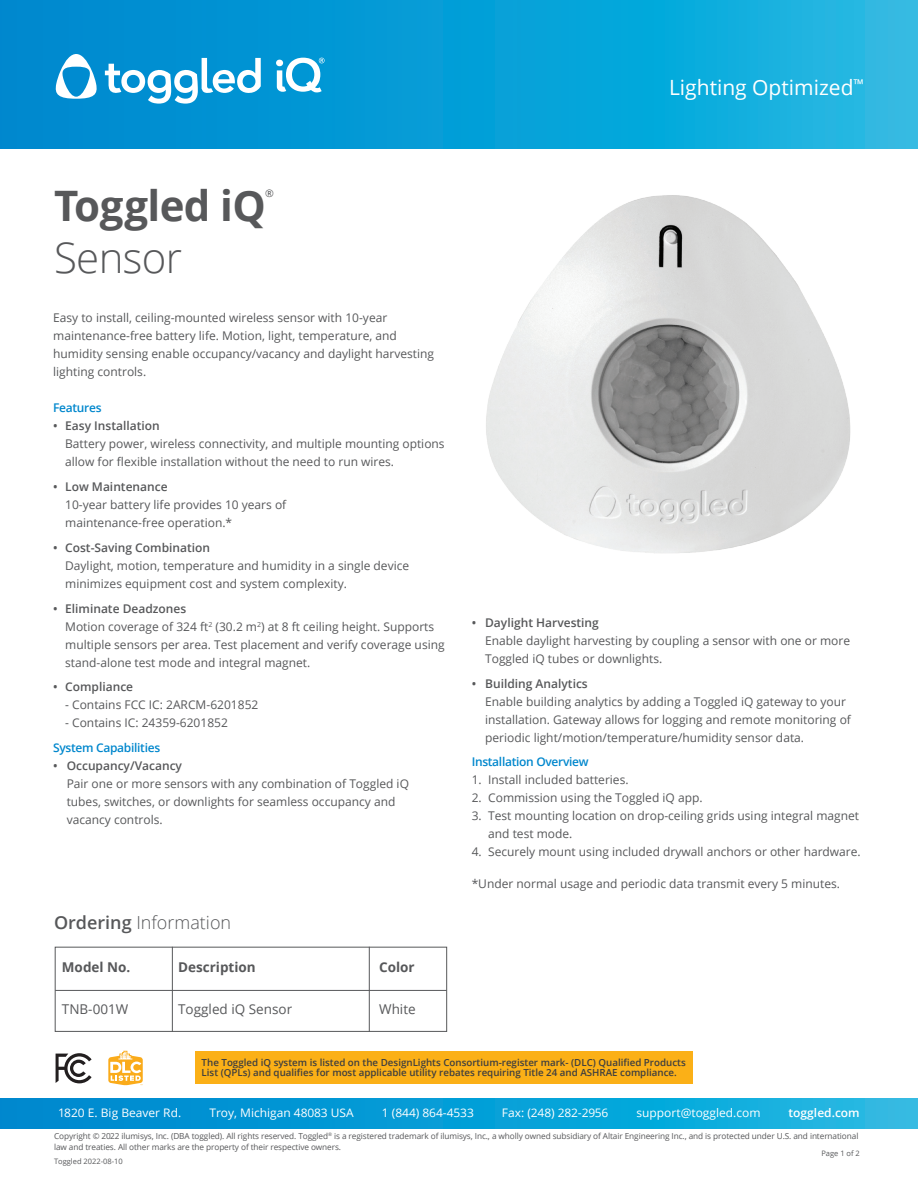
<style>
.page{position:relative;width:918px;height:1188px;background:#fff}
.page>*{position:absolute;margin:0;border:0;box-sizing:border-box;transform-origin:0 0}
.heading_1{font:700 42px "Open Sans";letter-spacing:-.015em;color:#57585a}
.heading_1-2{font:300 42px "Open Sans";letter-spacing:-.015em;color:#57585a}
.t1{font:21px "Open Sans";color:#fff}
.Specifications_headi{font:300 18px "Open Sans";color:#57585a}
.t2{font:13.5px "Open Sans";color:#57585a}
.t3{font:700 13.5px "Open Sans";color:#57585a}
.t4{font:12px/18px "Open Sans";color:#57585a}
.t5{font:600 12px "Open Sans";letter-spacing:-.025em;color:#0087cd}
.t6{font:600 12px "Open Sans";color:#57585a}
.t7{font:11.7px "Open Sans";color:#fff}
.t8{font:600 11.7px "Open Sans";color:#fff}
.heading_1-3{font:10.5px "Open Sans";color:#57585a}
.heading_1-4{font:600 9.75px/10.5px "Open Sans";color:#3e3e3f}
.t9{font:8.25px/10.5px "Open Sans";letter-spacing:-.01em;color:#57585a}
.t10{font:7.5px "Open Sans";color:#57585a}
.s1{font-weight:600}
</style>
<div class="page">
<svg style="left:0;top:1098px;width:918px;height:31px;background:#099fd7"></svg>
<svg style="left:0;top:0;width:918px;height:148px;background:#0aa0d8"></svg>
<svg style="left:54px;top:54px;width:271px;height:50px"></svg>
<img style="left:486px;top:195px;width:365px;height:358px">
<div style="left:195px;top:1051px;width:498px;height:32px;background:#fbb017"></div>
<svg style="left:108px;top:1051px;width:35px;height:34px"></svg>
<div style="left:55px;top:947px;width:392px;height:85px;border:1px solid #57585a"></div>
<hr style="left:55px;top:990px;width:392px;height:1px;background:#57585a">
<hr style="left:172px;top:947px;width:1px;height:85px;background:#57585a">
<hr style="left:369px;top:947px;width:1px;height:85px;background:#57585a">
<svg style="left:56px;top:1053px;width:36px;height:30px"></svg>
<h2 class="t1" style="left:669px;top:73px;width:196px">Lighting Optimized<sup>™</sup></h2>
<p class="heading_1" style="left:54px;top:176px;width:213px">Toggled iQ</p>
<p class="heading_1-3" style="left:265px;top:186px;width:10px">®</p>
<p class="heading_1-2" style="left:54px;top:229px;width:130px">Sensor</p>
<p class="t4" style="left:53px;top:309px;width:382px">Easy to install, ceiling-mounted wireless sensor with 10-year maintenance-free battery life. Motion, light, temperature, and humidity sensing enable occupancy/vacancy and daylight harvesting lighting controls.</p>
<p class="t5" style="left:53px;top:400px;width:50px">Features</p>
<p class="t4" style="left:65px;top:417px;width:381px;text-indent:-12px"><span class="s1">• Easy Installation<br></span>Battery power, wireless connectivity, and multiple mounting options allow for flexible installation without the need to run wires.</p>
<p class="t4" style="left:65px;top:477px;width:223px;text-indent:-12px"><span class="s1">• Low Maintenance<br></span>10-year battery life provides 10 years of maintenance-free operation.*</p>
<p class="t4" style="left:65px;top:538px;width:346px;text-indent:-12px"><span class="s1">• Cost-Saving Combination<br></span>Daylight, motion, temperature and humidity in a single device minimizes equipment cost and system complexity.</p>
<p class="t4" style="left:65px;top:599px;width:381px;text-indent:-12px"><span class="s1">• Eliminate Deadzones<br></span>Motion coverage of 324 ft<sup>2</sup> (30.2 m<sup>2</sup>) at 8 ft ceiling height. Supports multiple sensors per area. Test placement and verify coverage using stand-alone test mode and integral magnet.</p>
<p class="t6" style="left:53px;top:679px;width:82px">• Compliance</p>
<p class="t4" style="left:65px;top:696px;width:195px">- Contains FCC IC: 2ARCM-6201852</p>
<p class="t4" style="left:65px;top:714px;width:164px">- Contains IC: 24359-6201852</p>
<p class="t5" style="left:53px;top:740px;width:109px">System Capabilities</p>
<p class="t4" style="left:67px;top:756px;width:344px;text-indent:-14px"><span class="s1">• Occupancy/Vacancy<br></span>Pair one or more sensors with any combination of Toggled iQ tubes, switches, or downlights for seamless occupancy and vacancy controls.</p>
<p class="Specifications_headi" style="left:54px;top:910px;width:179px"><span class="s1">Ordering</span> Information</p>
<p class="t3" style="left:62px;top:958px;width:70px">Model No.</p>
<p class="t3" style="left:178px;top:958px;width:79px">Description</p>
<p class="t3" style="left:379px;top:958px;width:37px">Color</p>
<p class="t2" style="left:62px;top:1000px;width:68px">TNB-001W</p>
<p class="t2" style="left:178px;top:1000px;width:116px">Toggled iQ Sensor</p>
<p class="t2" style="left:379px;top:1000px;width:38px">White</p>
<p class="t4" style="left:485px;top:613px;width:366px;text-indent:-14px"><span class="s1">• Daylight Harvesting<br></span>Enable daylight harvesting by coupling a sensor with one or more<br>Toggled iQ tubes or downlights.</p>
<p class="t4" style="left:485px;top:674px;width:367px;text-indent:-14px"><span class="s1">• Building Analytics<br></span>Enable building analytics by adding a Toggled iQ gateway to your installation. Gateway allows for logging and remote monitoring of periodic light/motion/temperature/humidity sensor data.</p>
<p class="t5" style="left:472px;top:754px;width:119px">Installation Overview</p>
<p class="t4" style="left:472px;top:771px;width:158px">1. Install included batteries.</p>
<p class="t4" style="left:472px;top:789px;width:232px">2. Commission using the Toggled iQ app.</p>
<p class="t4" style="left:488px;top:807px;width:372px;text-indent:-16px">3. Test mounting location on drop-ceiling grids using integral magnet and test mode.</p>
<p class="t4" style="left:472px;top:843px;width:391px">4. Securely mount using included drywall anchors or other hardware.</p>
<p class="t4" style="left:472px;top:874px;width:370px">*Under normal usage and periodic data transmit every 5 minutes.</p>
<p class="heading_1-4" style="left:202px;top:1057px;width:486px">The Toggled iQ system is listed on the DesignLights Consortium-register mark- (DLC) Qualified Products<br>List (QPLs) and qualifies for most applicable utility rebates requiring Title 24 and ASHRAE compliance.</p>
<p class="t7" style="left:58px;top:1104px;width:125px">1820 E. Big Beaver Rd.</p>
<p class="t7" style="left:209px;top:1104px;width:146px">Troy, Michigan 48083 USA</p>
<p class="t7" style="left:382px;top:1104px;width:94px">1 (844) 864-4533</p>
<p class="t7" style="left:502px;top:1104px;width:108px">Fax: (248) 282-2956</p>
<p class="t7" style="left:637px;top:1104px;width:126px">support@toggled.com</p>
<p class="t8" style="left:789px;top:1104px;width:73px">toggled.com</p>
<p class="t10" style="left:54px;top:1156px;width:70px">Toggled 2022-08-10</p>
<p class="t9" style="left:54px;top:1131px;width:806px">Copyright © 2022 ilumisys, Inc. (DBA toggled). All rights reserved. Toggled<sup>®</sup> is a registered trademark of ilumisys, Inc., a wholly owned subsidiary of Altair Engineering Inc., and is protected under U.S. and international law and treaties. All other marks are the property of their respective owners.</p>
<p class="t10" style="left:821px;top:1148px;width:40px">Page 1 of 2</p>
</div>
